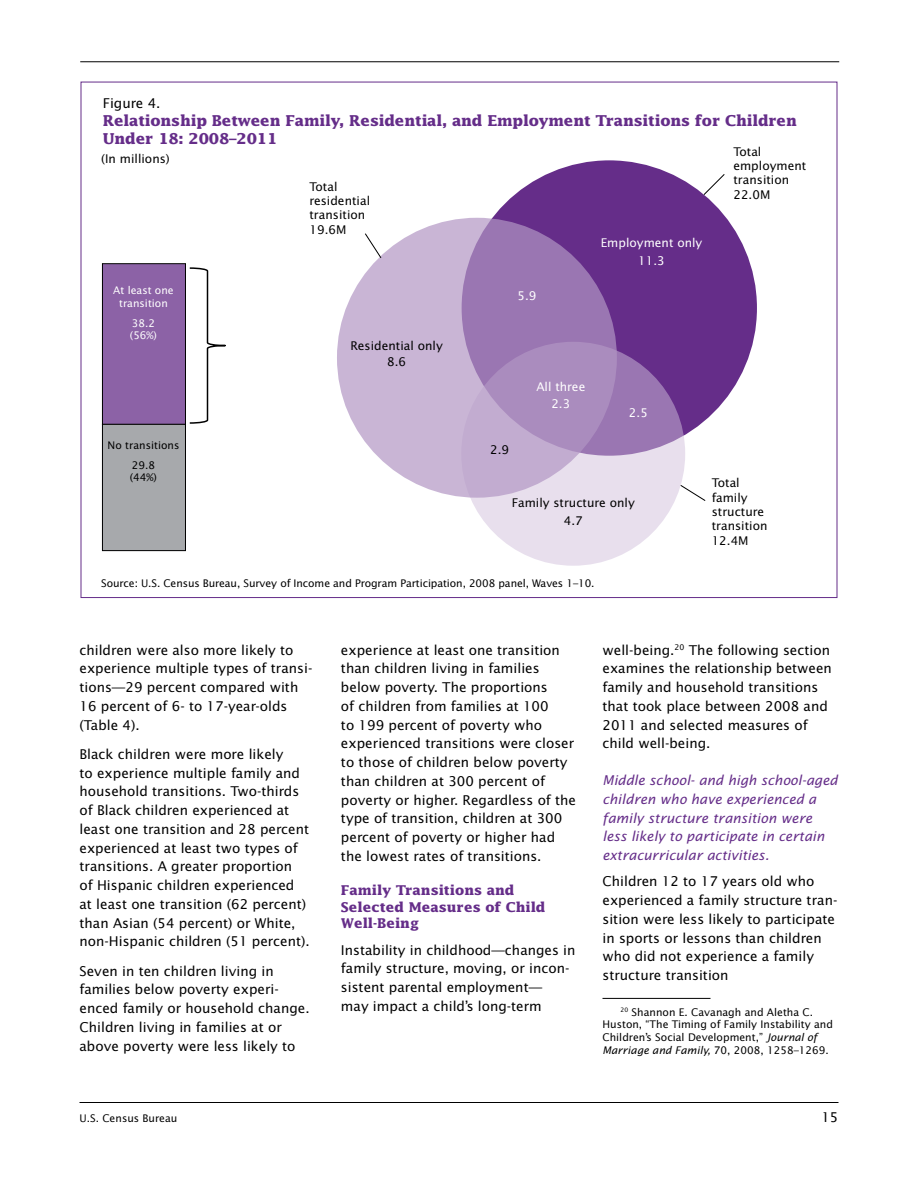
<style>
.page{position:relative;width:918px;height:1188px;background:#fff}
.page>*{position:absolute;margin:0;border:0;box-sizing:border-box;transform-origin:0 0}
.t1{font:700 15px/18px "Lucida";letter-spacing:-.01em;color:#652d89}
.body_text{font:13.5px/18.8px "Lucida Sans";color:#000}
.subhead3{font:italic 13.5px/18.8px "Lucida Sans";color:#652d89}
.t2{font:700 13.5px/16.5px "Lucida";color:#652d89}
.t3{font:12px/14.4px "Lucida Sans";color:#000}
.t4{font:12px "Lucida Sans";color:#fff}
.footnote{font:10.5px/12.8px "Lucida Sans";color:#000}
.t5{font:10.5px/12.6px "Lucida Sans";color:#fff;text-align:center}
.s1{font-style:italic}
</style>
<div class="page">
<hr style="left:80px;top:1102px;width:758px;height:1px;background:#000">
<hr style="left:80px;top:61px;width:759px;height:1px;background:#000">
<hr style="left:603px;top:998px;width:108px;height:1px;background:#000">
<div style="left:462px;top:160px;width:295px;height:296px;background:#652d89;border-radius:50%"></div>
<svg style="left:461px;top:342px;width:224px;height:224px;background:#d3c3dd"></svg>
<svg style="left:337px;top:218px;width:280px;height:280px;background:#b69dc7"></svg>
<svg style="left:704px;top:174px;width:20px;height:21px"></svg>
<svg style="left:365px;top:234px;width:16px;height:24px"></svg>
<svg style="left:681px;top:485px;width:24px;height:16px"></svg>
<svg style="left:189px;top:267px;width:37px;height:157px"></svg>
<div style="left:102px;top:264px;width:83px;height:160px;background:#8c62a6"></div>
<div style="left:102px;top:263px;width:84px;height:162px;border:1px solid #000"></div>
<div style="left:102px;top:424px;width:83px;height:127px;background:#a7a9ac"></div>
<div style="left:102px;top:424px;width:84px;height:127px;border:1px solid #000"></div>
<p class="body_text" style="left:103px;top:94px;width:59px">Figure 4.</p>
<p class="t1" style="left:103px;top:111px;width:696px">Relationship Between Family, Residential, and Employment Transitions for Children<br>Under 18: 2008–2011</p>
<p class="t3" style="left:101px;top:152px;width:70px">(In millions)</p>
<p class="t3" style="left:733px;top:144px;width:74px">Total employment transition<br>22.0M</p>
<p class="t4" style="left:601px;top:236px;width:103px">Employment only</p>
<p class="t3" style="left:309px;top:179px;width:62px">Total residential transition<br>19.6M</p>
<p class="t5" style="left:113px;top:284px;width:62px">At least one transition</p>
<p class="t5" style="left:130px;top:317px;width:29px;text-align:left">38.2 (56%)</p>
<p class="footnote" style="left:108px;top:435px;width:73px;line-height:20.1px;text-align:center">No transitions<br>29.8</p>
<p class="footnote" style="left:130px;top:471px;width:29px">(44%)</p>
<p class="t3" style="left:350px;top:338px;width:94px">Residential only</p>
<p class="t3" style="left:387px;top:355px;width:20px">8.6</p>
<p class="t4" style="left:517px;top:289px;width:20px">5.9</p>
<p class="t3" style="left:490px;top:442px;width:20px">2.9</p>
<p class="t4" style="left:536px;top:380px;width:50px">All three</p>
<p class="t4" style="left:551px;top:396px;width:20px">2.3</p>
<p class="t4" style="left:638px;top:254px;width:28px">11.3</p>
<p class="t4" style="left:629px;top:406px;width:20px">2.5</p>
<p class="t3" style="left:512px;top:496px;width:125px">Family structure only</p>
<p class="t3" style="left:564px;top:514px;width:20px">4.7</p>
<p class="footnote" style="left:101px;top:577px;width:495px">Source: U.S. Census Bureau, Survey of Income and Program Participation, 2008 panel, Waves 1–10.</p>
<p class="t3" style="left:712px;top:476px;width:57px">Total family structure transition<br>12.4M</p>
<p class="body_text" style="left:80px;top:641px;width:234px">children were also more likely to experience multiple types of transi&shy;tions—29 percent compared with<br>16 percent of 6- to 17-year-olds (Table 4).</p>
<p class="body_text" style="left:80px;top:745px;width:232px">Black children were more likely<br>to experience multiple family and household transitions. Two-thirds of Black children experienced at least one transition and 28 percent experienced at least two types of transitions. A greater proportion<br>of Hispanic children experienced at least one transition (62 percent) than Asian (54 percent) or White, non-Hispanic children (51 percent).</p>
<p class="body_text" style="left:80px;top:962px;width:232px">Seven in ten children living in families below poverty experi&shy;enced family or household change.<br>Children living in families at or above poverty were less likely to</p>
<p class="body_text" style="left:341px;top:641px;width:237px">experience at least one transition than children living in families below poverty. The proportions<br>of children from families at 100<br>to 199 percent of poverty who experienced transitions were closer to those of children below poverty than children at 300 percent of poverty or higher. Regardless of the type of transition, children at 300 percent of poverty or higher had the lowest rates of transitions.</p>
<h1 class="t2" style="left:341px;top:882px;width:206px">Family Transitions and<br>Selected Measures of Child<br>Well-Being</h1>
<p class="body_text" style="left:341px;top:941px;width:236px">Instability in childhood—changes in family structure, moving, or incon&shy;sistent parental employment—<br>may impact a child’s long-term</p>
<p class="body_text" style="left:602px;top:641px;width:231px">well-being.<sup>20</sup> The following section examines the relationship between family and household transitions that took place between 2008 and<br>2011 and selected measures of child well-being.</p>
<p class="subhead3" style="left:602px;top:771px;width:237px">Middle school- and high school-aged children who have experienced a family structure transition were less likely to participate in certain extracurricular activities.</p>
<p class="body_text" style="left:602px;top:872px;width:236px">Children 12 to 17 years old who experienced a family structure tran&shy;sition were less likely to participate in sports or lessons than children who did not experience a family structure transition</p>
<p class="footnote" style="left:603px;top:1006px;width:232px;text-indent:18px"><sup>20</sup> Shannon E. Cavanagh and Aletha C.<br>Huston, “The Timing of Family Instability and Children’s Social Development,” <span class="s1">Journal of Marriage and Family,</span> 70, 2008, 1258–1269.</p>
<p class="footnote" style="left:80px;top:1112px;width:99px">U.S. Census Bureau</p>
<p class="body_text" style="left:821px;top:1108px;width:19px">15</p>
</div>
